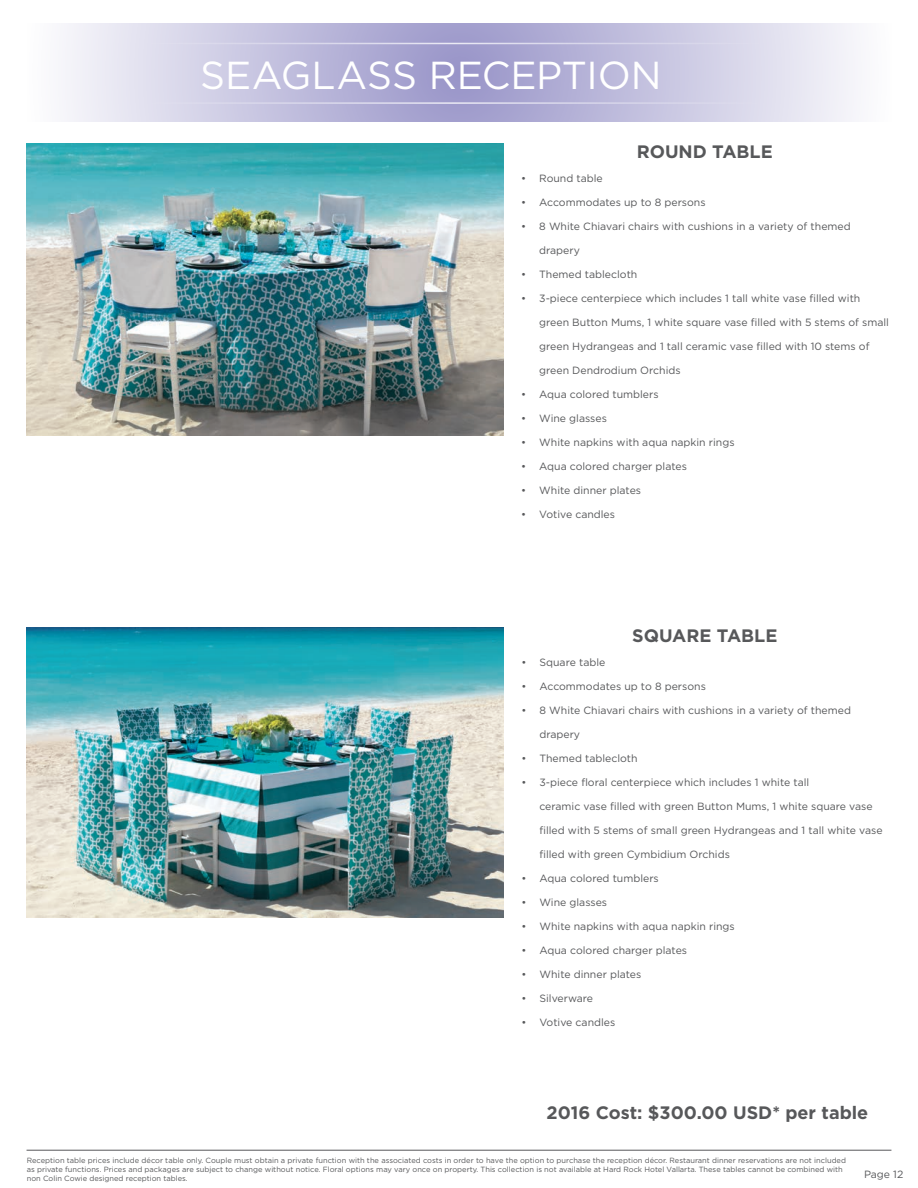
<style>
.page{position:relative;width:918px;height:1188px;background:#fff}
.page>*{position:absolute;margin:0;border:0;box-sizing:border-box;transform-origin:0 0}
.t1{font:39px "Gotham";letter-spacing:-.005em;color:#fff}
.t2{font:700 18px "Gotham";color:#57585a}
.t3{font:10.5px "Gotham";color:#57585a}
.t4{font:7.5px/9px "Gotham";color:#57585a}
</style>
<div class="page">
<hr style="left:27px;top:1150px;width:864px;height:1px;background:#57585a">
<img style="left:27px;top:143px;width:476px;height:293px">
<img style="left:27px;top:628px;width:476px;height:290px">
<svg style="left:65px;top:23px;width:790px;height:99px;background:#c7c5e1"></svg>
<hr style="left:139px;top:102px;width:628px;height:2px;background:#fff">
<hr style="left:139px;top:43px;width:628px;height:1px;background:#fff">
<p class="t1" style="left:200px;top:54px;width:463px">SEAGLASS RECEPTION</p>
<p class="t2" style="left:637px;top:141px;width:138px">ROUND TABLE</p>
<p class="t3" style="left:521px;top:172px;width:83px">• Round table</p>
<p class="t3" style="left:521px;top:196px;width:186px">• Accommodates up to 8 persons</p>
<p class="t3" style="left:521px;top:220px;width:331px">• 8 White Chiavari chairs with cushions in a variety of themed</p>
<p class="t3" style="left:539px;top:244px;width:42px">drapery</p>
<p class="t3" style="left:521px;top:268px;width:118px">• Themed tablecloth</p>
<p class="t3" style="left:521px;top:292px;width:341px">• 3-piece centerpiece which includes 1 tall white vase filled with</p>
<p class="t3" style="left:539px;top:316px;width:351px">green Button Mums, 1 white square vase filled with 5 stems of small</p>
<p class="t3" style="left:539px;top:340px;width:332px">green Hydrangeas and 1 tall ceramic vase filled with 10 stems of</p>
<p class="t3" style="left:539px;top:364px;width:143px">green Dendrodium Orchids</p>
<p class="t3" style="left:521px;top:388px;width:139px">• Aqua colored tumblers</p>
<p class="t3" style="left:521px;top:412px;width:87px">• Wine glasses</p>
<p class="t3" style="left:521px;top:436px;width:215px">• White napkins with aqua napkin rings</p>
<p class="t3" style="left:521px;top:460px;width:167px">• Aqua colored charger plates</p>
<p class="t3" style="left:521px;top:484px;width:121px">• White dinner plates</p>
<p class="t3" style="left:521px;top:508px;width:95px">• Votive candles</p>
<p class="t2" style="left:632px;top:626px;width:147px">SQUARE TABLE</p>
<p class="t3" style="left:521px;top:657px;width:85px">• Square table</p>
<p class="t3" style="left:521px;top:681px;width:186px">• Accommodates up to 8 persons</p>
<p class="t3" style="left:521px;top:705px;width:331px">• 8 White Chiavari chairs with cushions in a variety of themed</p>
<p class="t3" style="left:539px;top:729px;width:42px">drapery</p>
<p class="t3" style="left:521px;top:753px;width:118px">• Themed tablecloth</p>
<p class="t3" style="left:521px;top:777px;width:289px">• 3-piece floral centerpiece which includes 1 white tall</p>
<p class="t3" style="left:539px;top:801px;width:335px">ceramic vase filled with green Button Mums, 1 white square vase</p>
<p class="t3" style="left:539px;top:825px;width:345px">filled with 5 stems of small green Hydrangeas and 1 tall white vase</p>
<p class="t3" style="left:539px;top:849px;width:192px">filled with green Cymbidium Orchids</p>
<p class="t3" style="left:521px;top:873px;width:139px">• Aqua colored tumblers</p>
<p class="t3" style="left:521px;top:897px;width:87px">• Wine glasses</p>
<p class="t3" style="left:521px;top:921px;width:215px">• White napkins with aqua napkin rings</p>
<p class="t3" style="left:521px;top:945px;width:167px">• Aqua colored charger plates</p>
<p class="t3" style="left:521px;top:969px;width:121px">• White dinner plates</p>
<p class="t3" style="left:521px;top:993px;width:73px">• Silverware</p>
<p class="t3" style="left:521px;top:1017px;width:95px">• Votive candles</p>
<p class="t2" style="left:547px;top:1102px;width:323px">2016 Cost: $300.00 USD* per table</p>
<p class="t4" style="left:27px;top:1156px;width:821px">Reception table prices include décor table only. Couple must obtain a private function with the associated costs in order to have the option to purchase the reception décor. Restaurant dinner reservations are not included as private functions. Prices and packages are subject to change without notice. Floral options may vary once on property. This collection is not available at Hard Rock Hotel Vallarta. These tables cannot be combined with non Colin Cowie designed reception tables.</p>
<p class="t3" style="left:864px;top:1168px;width:41px">Page 12</p>
</div>
